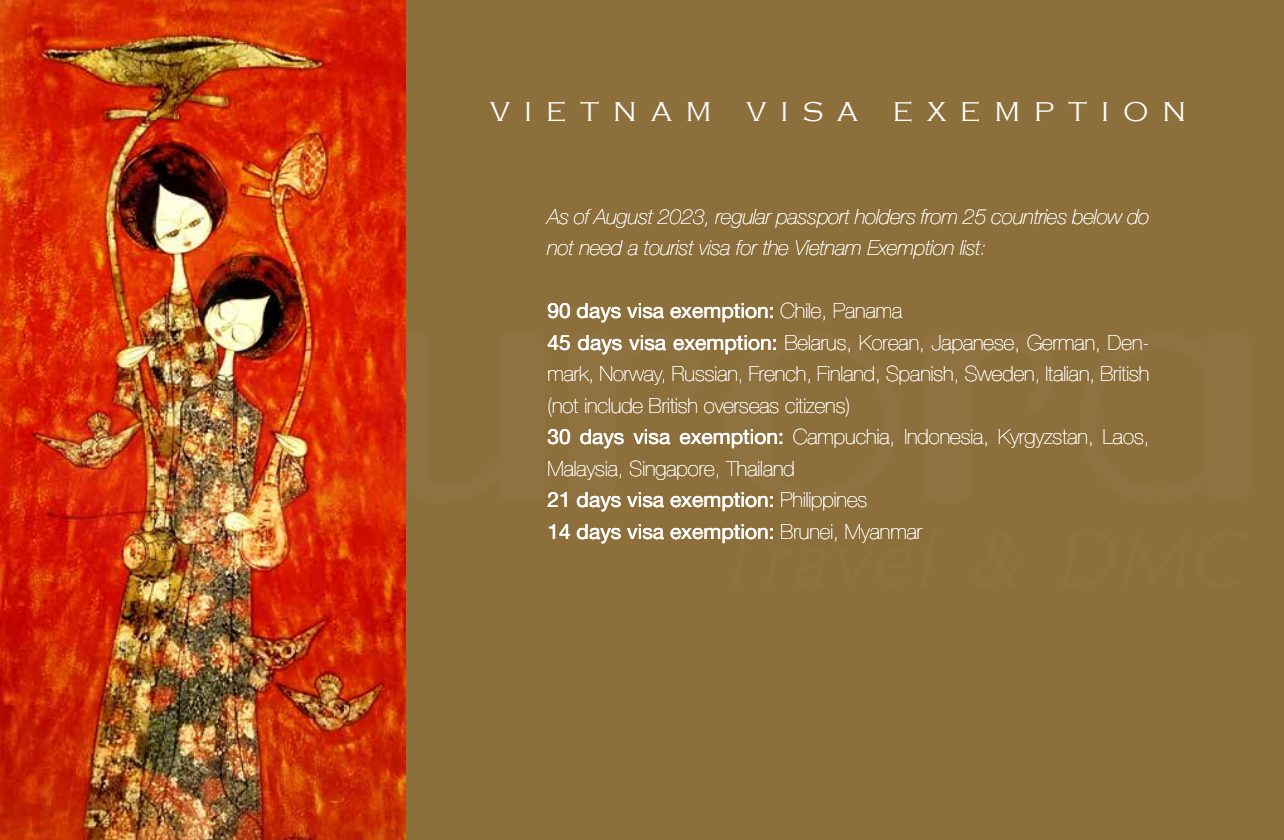
<style>
.page{position:relative;width:1284px;height:840px;background:#fff}
.page>*{position:absolute;margin:0;border:0;box-sizing:border-box;transform-origin:0 0}
.t1{font:300 28px "Copperplate Gothic";letter-spacing:.5em;color:#fff}
.t2{font:200 21px/31.5px "Helvetica Neue";color:#fff}
.t3{font:italic 200 21px/31.5px "Helvetica Neue";color:#fff}
.s1{font-weight:400}
</style>
<div class="page">
<img style="left:0;top:0;width:406px;height:840px">
<div style="left:406px;top:0;width:877px;height:840px;background:#8c6f3b"></div>
<img style="left:41px;top:270px;width:316px;height:316px">
<img style="left:82px;top:234px;width:234px;height:268px">
<svg style="left:381px;top:333px;width:25px;height:170px;background:#da2407"></svg>
<h1 class="t1" style="left:490px;top:96px;width:369px">VIETNAM VISA</h1>
<h1 class="t1" style="left:892px;top:96px;width:295px">EXEMPTION</h1>
<p class="t3" style="left:547px;top:200px;width:603px">As of August 2023, regular passport holders from 25 countries below do not need a tourist visa for the Vietnam Exemption list:</p>
<p class="t2" style="left:547px;top:294px;width:603px"><span class="s1">90 days visa exemption:</span> Chile, Panama<br><span class="s1">45 days visa exemption:</span> Belarus, Korean, Japanese, German, Den&shy;mark, Norway, Russian, French, Finland, Spanish, Sweden, Italian, British (not include British overseas citizens)<br><span class="s1">30 days visa exemption:</span> Campuchia, Indonesia, Kyrgyzstan, Laos, Malaysia, Singapore, Thailand<br><span class="s1">21 days visa exemption:</span> Philippines<br><span class="s1">14 days visa exemption:</span> Brunei, Myanmar</p>
</div>
